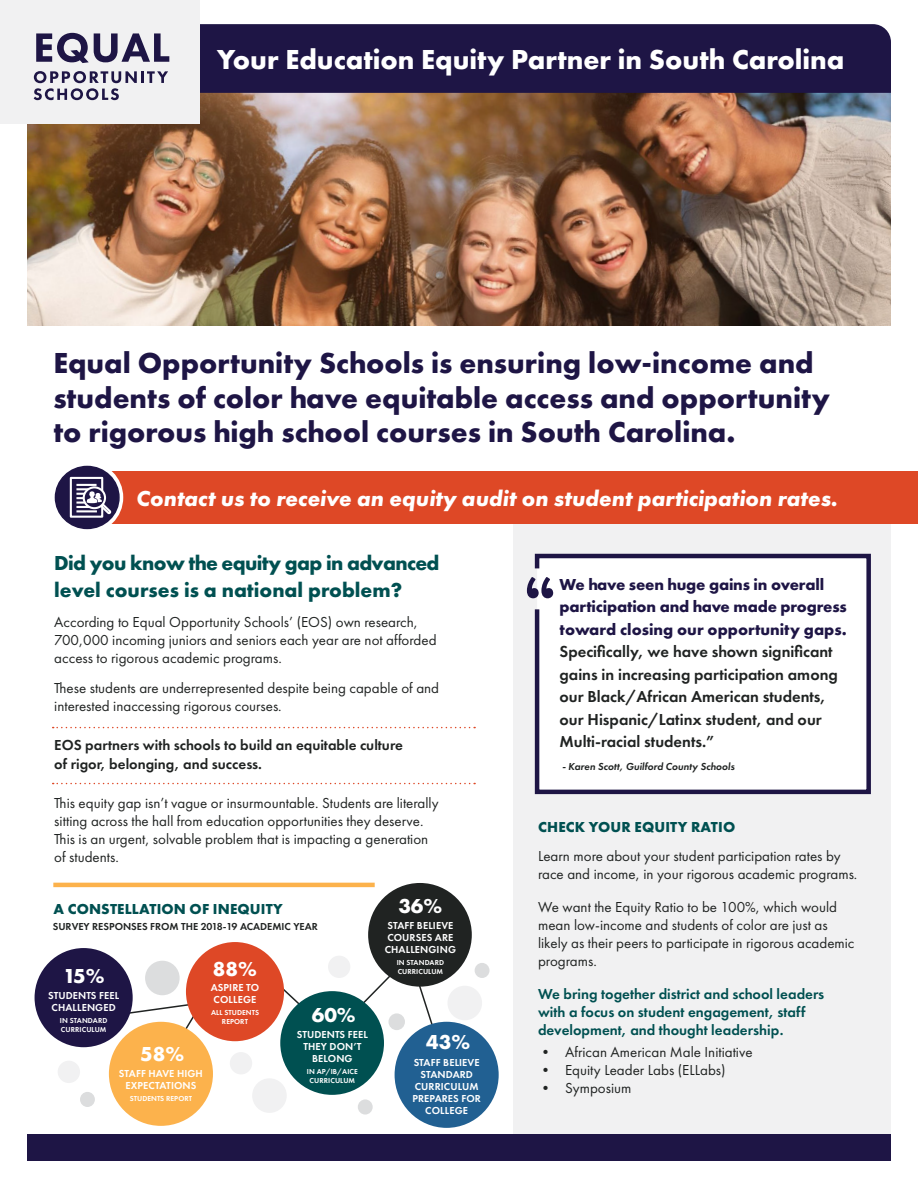
<style>
.page{position:relative;width:918px;height:1188px;background:#fff}
.page>*{position:absolute;margin:0;border:0;box-sizing:border-box;transform-origin:0 0}
.t1{font:700 30px/34.5px "Futura PT";color:#1e1545}
.t2{font:700 28.5px "Futura PT";color:#fff}
.t3{font:italic 700 22.5px "Futura PT";color:#fff}
.t4{font:700 21px/27px "Futura PT";letter-spacing:-.025em;color:#005051}
.t5{font:700 21px "Futura PT";color:#fff}
.t6{font:600 16.5px/22.5px "Futura PT";color:#202322}
.t7{font:700 16.5px/22.5px "Futura PT";letter-spacing:-.01em;color:#1e1545}
.t8{font:15px/18px "Futura PT";color:#202322}
.t9{font:600 15px/18px "Futura PT";color:#005051}
.t10{font:600 15px/19.5px "Futura PT";color:#202322}
.t11{font:700 15px "Futura PT";letter-spacing:.01em;color:#005051}
.t12{font:600 10.5px/12px "Futura PT";letter-spacing:.01em;color:#fff;text-align:center}
.t13{font:600 10.5px "Futura PT";color:#202322}
.t14{font:italic 600 10.5px "Futura PT";color:#202322}
.t15{font:600 7.5px/9px "Futura PT";letter-spacing:.01em;color:#fff;text-align:center}
</style>
<div class="page">
<svg style="left:277px;top:956px;width:169px;height:109px"></svg>
<svg style="left:125px;top:1004px;width:80px;height:33px"></svg>
<div style="left:513px;top:515px;width:378px;height:628px;background:#f1f1f2"></div>
<div style="left:84px;top:471px;width:834px;height:53px;background:#de4826"></div>
<svg style="left:51px;top:461px;width:72px;height:73px"></svg>
<div style="left:27px;top:1134px;width:864px;height:27px;background:#1e1545"></div>
<svg style="left:53px;top:783px;width:422px;height:1px"></svg>
<svg style="left:53px;top:727px;width:422px;height:1px"></svg>
<div style="left:55px;top:466px;width:64px;height:62px;background:#1e1545;border-radius:50%"></div>
<div style="left:55px;top:466px;width:65px;height:63px;border:2px solid #1e1545;border-radius:50%"></div>
<svg style="left:69px;top:476px;width:44px;height:43px"></svg>
<div style="left:186px;top:942px;width:98px;height:99px;background:#de4826;border-radius:50%"></div>
<div style="left:368px;top:883px;width:104px;height:104px;background:#202322;border-radius:50%"></div>
<div style="left:35px;top:948px;width:98px;height:99px;background:#1e1545;border-radius:50%"></div>
<div style="left:395px;top:1022px;width:104px;height:106px;background:#216092;border-radius:50%"></div>
<div style="left:280px;top:991px;width:104px;height:104px;background:#005051;border-radius:50%"></div>
<div style="left:109px;top:1022px;width:104px;height:104px;background:#fcb24c;border-radius:50%"></div>
<hr style="left:53px;top:883px;width:322px;height:4px;background:#fcb24c">
<div style="left:145px;top:961px;width:35px;height:34px;background:#dcddde;border-radius:50%"></div>
<div style="left:252px;top:1078px;width:35px;height:35px;background:#f1f1f2;border-radius:50%"></div>
<div style="left:448px;top:986px;width:34px;height:34px;background:#f1f1f2;border-radius:50%"></div>
<div style="left:328px;top:956px;width:22px;height:22px;background:#f1f1f2;border-radius:50%"></div>
<div style="left:58px;top:1061px;width:22px;height:22px;background:#f1f1f2;border-radius:50%"></div>
<div style="left:230px;top:1052px;width:22px;height:22px;background:#f1f1f2;border-radius:50%"></div>
<div style="left:388px;top:1013px;width:17px;height:17px;background:#dcddde;border-radius:50%"></div>
<div style="left:80px;top:1092px;width:15px;height:15px;background:#dcddde;border-radius:50%"></div>
<div style="left:475px;top:963px;width:15px;height:15px;background:#dcddde;border-radius:50%"></div>
<div style="left:358px;top:1099px;width:15px;height:16px;background:#dcddde;border-radius:50%"></div>
<svg style="left:533px;top:553px;width:338px;height:242px;fill:#fff"></svg>
<svg style="left:527px;top:577px;width:26px;height:21px"></svg>
<img style="left:27px;top:93px;width:864px;height:233px">
<div style="left:200px;top:24px;width:691px;height:69px;background:#1e1545"></div>
<div style="left:0;top:0;width:200px;height:123px;background:#f1f1f2"></div>
<svg style="left:36px;top:33px;width:133px;height:30px"></svg>
<svg style="left:34px;top:71px;width:134px;height:29px"></svg>
<h2 class="t2" style="left:217px;top:41px;width:629px">Your Education Equity Partner in South Carolina</h2>
<h1 class="t1" style="left:53px;top:345px;width:778px">Equal Opportunity Schools is ensuring low-income and students of color have equitable access and opportunity to rigorous high school courses in South Carolina.</h1>
<h3 class="t3" style="left:136px;top:484px;width:703px">Contact us to receive an equity audit on student participation rates.</h3>
<h3 class="t4" style="left:54px;top:549px;width:387px">Did you know the equity gap in advanced level courses is a national problem?</h3>
<p class="t8" style="left:54px;top:613px;width:384px">According to Equal Opportunity Schools’ (EOS) own research,<br>700,000 incoming juniors and seniors each year are not afforded access to rigorous academic programs.</p>
<p class="t8" style="left:54px;top:679px;width:386px">These students are underrepresented despite being capable of and interested inaccessing rigorous courses.</p>
<p class="t10" style="left:54px;top:735px;width:350px">EOS partners with schools to build an equitable culture of rigor, belonging, and success.</p>
<p class="t8" style="left:54px;top:794px;width:386px">This equity gap isn’t vague or insurmountable. Students are literally sitting across the hall from education opportunities they deserve.<br>This is an urgent, solvable problem that is impacting a generation of students.</p>
<p class="t11" style="left:53px;top:899px;width:231px">A CONSTELLATION OF INEQUITY</p>
<p class="t13" style="left:53px;top:920px;width:267px">SURVEY RESPONSES FROM THE 2018-19 ACADEMIC YEAR</p>
<h3 class="t5" style="left:63px;top:963px;width:43px">15%</h3>
<p class="t12" style="left:48px;top:989px;width:73px">STUDENTS FEEL<br>CHALLENGED</p>
<p class="t15" style="left:60px;top:1016px;width:49px;text-align:left">IN STANDARD<br>CURRICULUM</p>
<h3 class="t5" style="left:140px;top:1041px;width:45px">58%</h3>
<p class="t12" style="left:119px;top:1067px;width:85px">STAFF HAVE HIGH<br>EXPECTATIONS</p>
<p class="t15" style="left:130px;top:1094px;width:64px">STUDENTS REPORT</p>
<h3 class="t5" style="left:213px;top:955px;width:45px">88%</h3>
<p class="t12" style="left:211px;top:981px;width:50px;text-align:left">ASPIRE TO<br>COLLEGE</p>
<p class="t15" style="left:211px;top:1008px;width:50px">ALL STUDENTS<br>REPORT</p>
<h3 class="t5" style="left:312px;top:1002px;width:45px">60%</h3>
<p class="t12" style="left:297px;top:1028px;width:73px">STUDENTS FEEL<br>THEY DON’T<br>BELONG</p>
<p class="t15" style="left:307px;top:1066px;width:53px">IN AP/IB/AICE<br>CURRICULUM</p>
<h3 class="t5" style="left:398px;top:893px;width:45px">36%</h3>
<p class="t12" style="left:385px;top:919px;width:73px;text-align:left">STAFF BELIEVE<br>COURSES ARE<br>CHALLENGING</p>
<p class="t15" style="left:397px;top:958px;width:49px;text-align:left">IN STANDARD<br>CURRICULUM</p>
<h3 class="t5" style="left:426px;top:1029px;width:45px">43%</h3>
<p class="t12" style="left:412px;top:1056px;width:70px">STAFF BELIEVE<br>STANDARD<br>CURRICULUM<br>PREPARES FOR<br>COLLEGE</p>
<p class="t7" style="left:560px;top:572px;width:289px">We have seen huge gains in overall participation and have made progress toward closing our opportunity gaps.</p>
<p class="t6" style="left:560px;top:640px;width:280px">Specifically, we have shown significant gains in increasing participation among our Black/African American students, our Hispanic/Latinx student, and our Multi-racial students.”</p>
<p class="t14" style="left:562px;top:759px;width:174px">- Karen Scott, Guilford County Schools</p>
<p class="t11" style="left:538px;top:817px;width:199px">CHECK YOUR EQUITY RATIO</p>
<p class="t8" style="left:538px;top:846px;width:321px">Learn more about your student participation rates by race and income, in your rigorous academic programs.</p>
<p class="t8" style="left:538px;top:897px;width:318px">We want the Equity Ratio to be 100%, which would mean low-income and students of color are just as likely as their peers to participate in rigorous academic programs.</p>
<p class="t9" style="left:538px;top:984px;width:288px">We bring together district and school leaders with a focus on student engagement, staff development, and thought leadership.</p>
<p class="t8" style="left:538px;top:1043px;width:216px">• African American Male Initiative</p>
<p class="t8" style="left:538px;top:1061px;width:189px">• Equity Leader Labs (ELLabs)</p>
<p class="t8" style="left:538px;top:1079px;width:95px">• Symposium</p>
</div>
